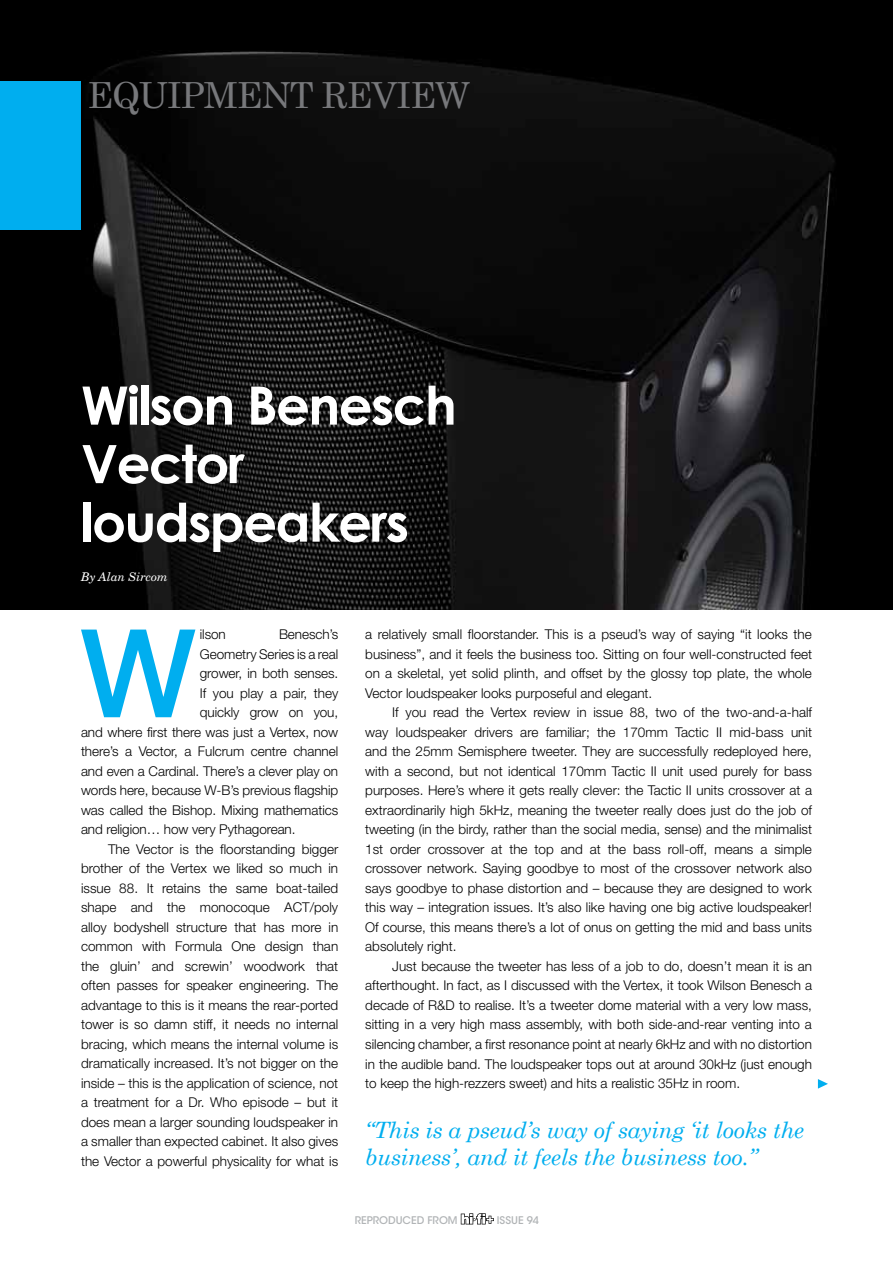
<style>
.page{position:relative;width:893px;height:1263px;background:#fff}
.page>*{position:absolute;margin:0;border:0;box-sizing:border-box;transform-origin:0 0}
.t1{font:500 122.7px "Helvetica Neue LT Std";color:#00aeef}
.t2{font:700 52.95px/58.5px "Century Gothic";color:#fff}
.t3{font:36px "Century Schoolbook";letter-spacing:-.03em;color:#77787b}
.t4{font:italic 22.5px/27px "Century Schoolbook";letter-spacing:-.01em;color:#00aeef}
.t5{font:300 13.5px/19.5px "Helvetica Neue LT Std";color:#000;text-align:justify}
.t6{font:italic 12px "New Century Schlbk LT Std";color:#fff}
.t7{font:500 10.5px "ITC Avant Garde Std";color:#b1b4b6}
</style>
<div class="page">
<img style="left:0;top:0;width:893px;height:609px">
<div style="left:0;top:81px;width:81px;height:149px;background:#00aeef"></div>
<svg style="left:461px;top:1213px;width:33px;height:11px"></svg>
<svg style="left:818px;top:1079px;width:10px;height:10px"></svg>
<h3 class="t3" style="left:87px;top:72px;width:385px">EQUIPMENT REVIEW</h3>
<h2 class="t2" style="left:81px;top:375px;width:377px">Wilson Benesch<br>Vector loudspeakers</h2>
<p class="t6" style="left:81px;top:569px;width:88px">By Alan Sircom</p>
<h1 class="t1" style="left:80px;top:600px;width:117px">W</h1>
<p class="t5" style="left:200px;top:624px;width:27px">ilson</p>
<p class="t5" style="left:279px;top:624px;width:61px">Benesch’s</p>
<p class="t5" style="left:200px;top:644px;width:140px">Geometry Series is a real</p>
<p class="t5" style="left:200px;top:663px;width:140px">grower, in both senses.</p>
<p class="t5" style="left:200px;top:683px;width:140px">If you play a pair, they</p>
<p class="t5" style="left:200px;top:702px;width:140px">quickly grow on you,</p>
<p class="t5" style="left:81px;top:722px;width:259px">and where first there was just a Vertex, now</p>
<p class="t5" style="left:81px;top:741px;width:259px">there’s a Vector, a Fulcrum centre channel</p>
<p class="t5" style="left:81px;top:761px;width:259px">and even a Cardinal. There’s a clever play on</p>
<p class="t5" style="left:81px;top:780px;width:259px">words here, because W-B’s previous flagship</p>
<p class="t5" style="left:81px;top:800px;width:259px">was called the Bishop. Mixing mathematics</p>
<p class="t5" style="left:81px;top:819px;width:216px">and religion… how very Pythagorean.</p>
<p class="t5" style="left:108px;top:839px;width:232px">The Vector is the floorstanding bigger</p>
<p class="t5" style="left:81px;top:858px;width:259px">brother of the Vertex we liked so much in</p>
<p class="t5" style="left:81px;top:878px;width:259px">issue 88. It retains the same boat-tailed</p>
<p class="t5" style="left:81px;top:897px;width:259px">shape and the monocoque ACT/poly</p>
<p class="t5" style="left:81px;top:917px;width:259px">alloy bodyshell structure that has more in</p>
<p class="t5" style="left:81px;top:936px;width:259px">common with Formula One design than</p>
<p class="t5" style="left:81px;top:956px;width:259px">the gluin’ and screwin’ woodwork that</p>
<p class="t5" style="left:81px;top:975px;width:259px">often passes for speaker engineering. The</p>
<p class="t5" style="left:81px;top:995px;width:259px">advantage to this is it means the rear-ported</p>
<p class="t5" style="left:81px;top:1014px;width:259px">tower is so damn stiff, it needs no internal</p>
<p class="t5" style="left:81px;top:1034px;width:259px">bracing, which means the internal volume is</p>
<p class="t5" style="left:81px;top:1053px;width:259px">dramatically increased. It’s not bigger on the</p>
<p class="t5" style="left:81px;top:1073px;width:259px">inside – this is the application of science, not</p>
<p class="t5" style="left:81px;top:1092px;width:259px">a treatment for a Dr. Who episode – but it</p>
<p class="t5" style="left:81px;top:1112px;width:259px">does mean a larger sounding loudspeaker in</p>
<p class="t5" style="left:81px;top:1132px;width:259px">a smaller than expected cabinet. It also gives</p>
<p class="t5" style="left:81px;top:1151px;width:259px">the Vector a powerful physicality for what is</p>
<p class="t5" style="left:365px;top:624px;width:448px">a relatively small floorstander. This is a pseud’s way of saying “it looks the business”, and it feels the business too. Sitting on four well-constructed feet on a skeletal, yet solid plinth, and offset by the glossy top plate, the whole Vector loudspeaker looks purposeful and elegant.</p>
<p class="t5" style="left:365px;top:702px;width:448px;text-indent:27px">If you read the Vertex review in issue 88, two of the two-and-a-half way loudspeaker drivers are familiar; the 170mm Tactic II mid-bass unit and the 25mm Semisphere tweeter. They are successfully redeployed here, with a second, but not identical 170mm Tactic II unit used purely for bass purposes. Here’s where it gets really clever: the Tactic II units crossover at a extraordinarily high 5kHz, meaning the tweeter really does just do the job of tweeting (in the birdy, rather than the social media, sense) and the minimalist 1st order crossover at the top and at the bass roll-off, means a simple crossover network. Saying goodbye to most of the crossover network also says goodbye to phase distortion and – because they are designed to work this way – integration issues. It’s also like having one big active loudspeaker!<br>Of course, this means there’s a lot of onus on getting the mid and bass units absolutely right.</p>
<p class="t5" style="left:365px;top:956px;width:448px;text-indent:27px">Just because the tweeter has less of a job to do, doesn’t mean it is an afterthought. In fact, as I discussed with the Vertex, it took Wilson Benesch a decade of R&amp;D to realise. It’s a tweeter dome material with a very low mass, sitting in a very high mass assembly, with both side-and-rear venting into a silencing chamber, a first resonance point at nearly 6kHz and with no distortion in the audible band. The loudspeaker tops out at around 30kHz (just enough to keep the high-rezzers sweet) and hits a realistic 35Hz in room.</p>
<h3 class="t4" style="left:365px;top:1116px;width:440px">“This is a pseud’s way of saying ‘it looks the business’, and it feels the business too.”</h3>
<p class="t7" style="left:355px;top:1214px;width:104px">REPRODUCED FROM</p>
<p class="t7" style="left:497px;top:1214px;width:44px">ISSUE 94</p>
</div>
